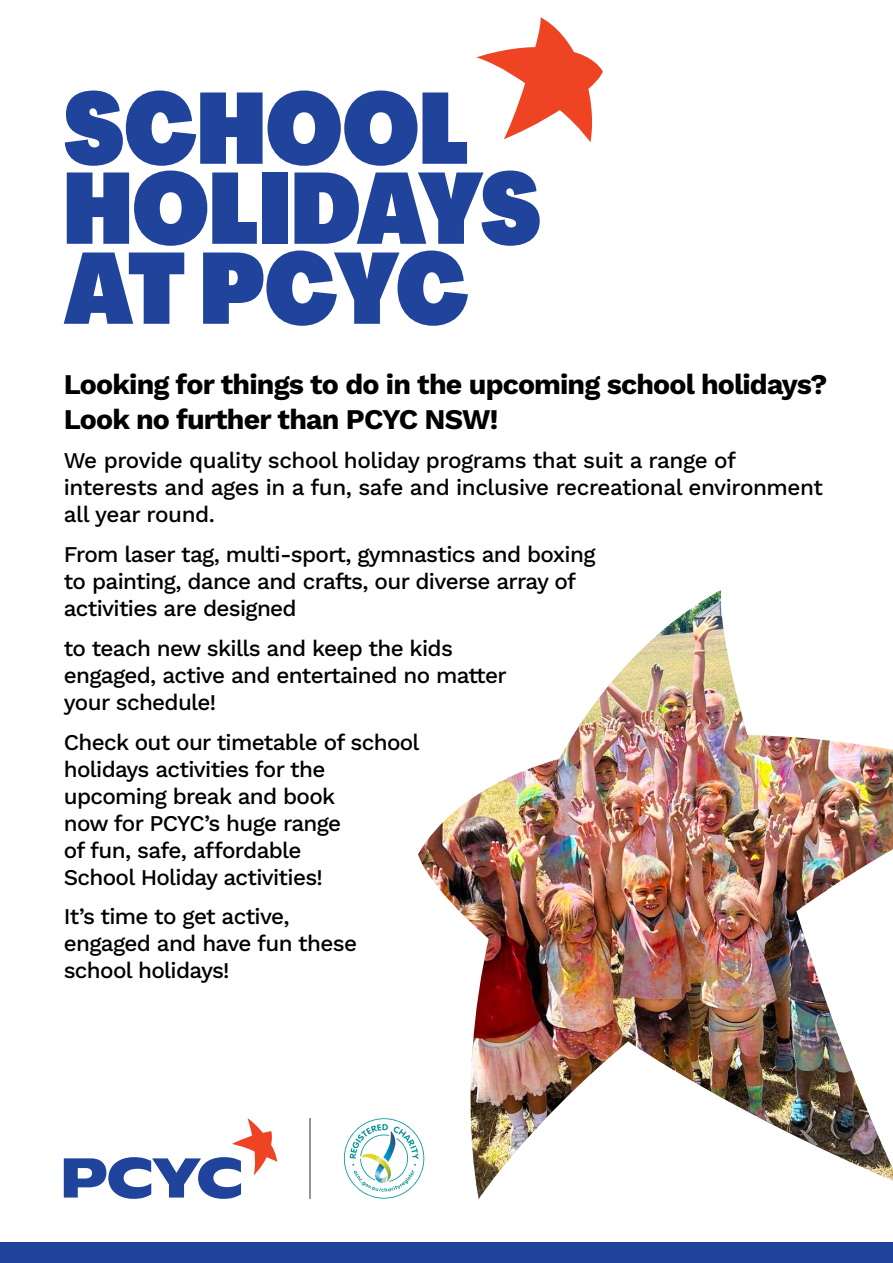
<style>
.page{position:relative;width:893px;height:1263px;background:#fff}
.page>*{position:absolute;margin:0;border:0;box-sizing:border-box;transform-origin:0 0}
.t1{font:900 99px "PP Agrandir Tight";letter-spacing:.005em;color:#20449c}
.t2{font:700 28.5px/34.2px "Work Sans";letter-spacing:-.03em;color:#000}
.t3{font:500 22.5px/27px "Work Sans";letter-spacing:-.03em;color:#000}
</style>
<div class="page">
<div style="left:0;top:1242px;width:893px;height:21px;background:#20449c"></div>
<svg style="left:64px;top:1118px;width:213px;height:81px"></svg>
<hr style="left:310px;top:1118px;width:1px;height:81px;background:#939598">
<svg style="left:343px;top:1118px;width:75px;height:81px"></svg>
<svg style="left:476px;top:17px;width:127px;height:125px"></svg>
<img style="left:418px;top:590px;width:475px;height:609px">
<p class="t1" style="left:64px;top:66px;width:407px">SCHOOL</p>
<p class="t1" style="left:64px;top:146px;width:478px">HOLIDAYS</p>
<p class="t1" style="left:64px;top:226px;width:406px">AT PCYC</p>
<p class="t2" style="left:64px;top:366px;width:765px">Looking for things to do in the upcoming school holidays?<br>Look no further than PCYC NSW!</p>
<p class="t3" style="left:64px;top:446px;width:761px">We provide quality school holiday programs that suit a range of interests and ages in a fun, safe and inclusive recreational environment all year round.</p>
<p class="t3" style="left:64px;top:540px;width:533px">From laser tag, multi-sport, gymnastics and boxing to painting, dance and crafts, our diverse array of activities are designed</p>
<p class="t3" style="left:64px;top:634px;width:444px">to teach new skills and keep the kids engaged, active and entertained no matter your schedule!</p>
<p class="t3" style="left:64px;top:727px;width:357px">Check out our timetable of school holidays activities for the upcoming break and book<br>now for PCYC’s huge range<br>of fun, safe, affordable<br>School Holiday activities!</p>
<p class="t3" style="left:64px;top:902px;width:295px">It’s time to get active, engaged and have fun these school holidays!</p>
</div>
